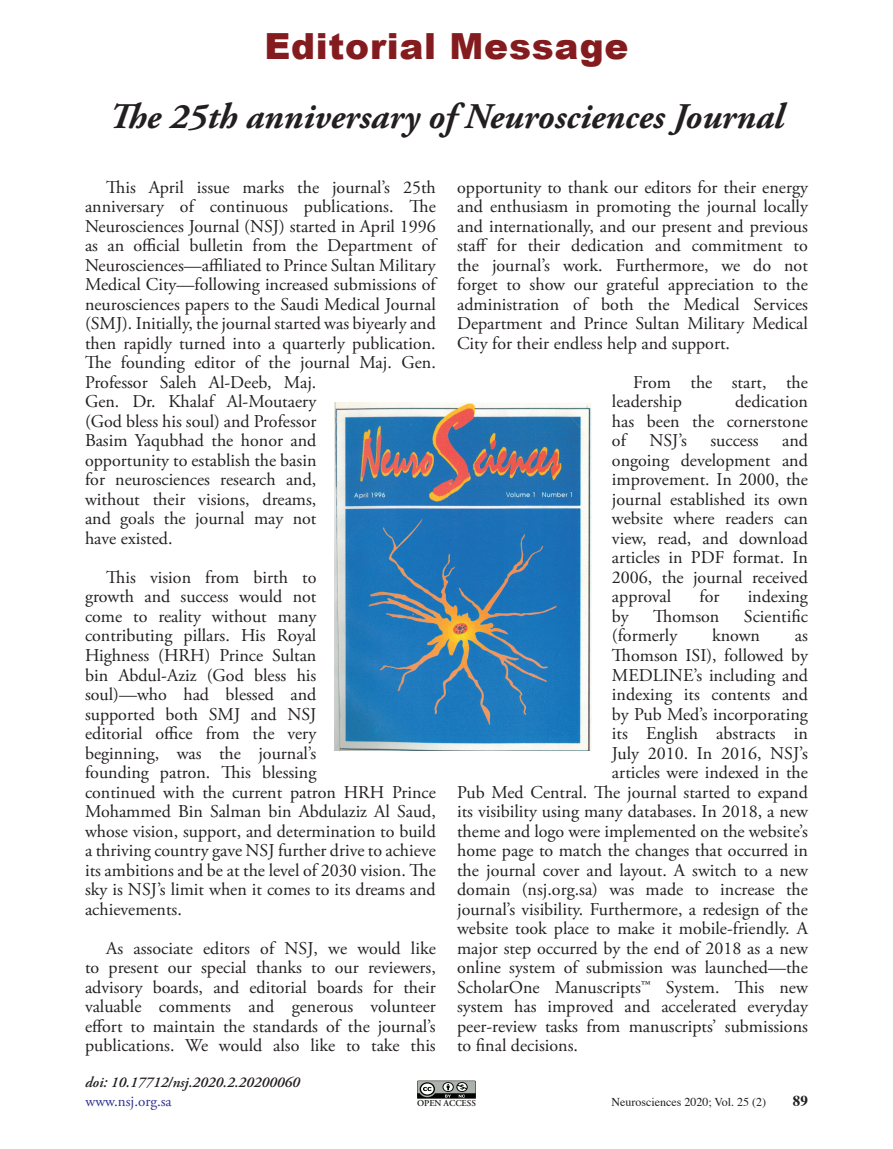
<style>
.page{position:relative;width:893px;height:1149px;background:#fff}
.page>*{position:absolute;margin:0;border:0;box-sizing:border-box;transform-origin:0 0}
.t1{font:italic 700 36px "Adobe Garamond Pro";color:#231f20}
.t2{font:900 36px "Arial";letter-spacing:.02em;color:#841c1f}
.Main_body_text{font:18px/19.5px "Adobe Garamond Pro";color:#231f20;text-align:justify}
.t3{font:italic 600 15px "Adobe Garamond Pro";color:#231f20}
.t4{font:15px "Adobe Garamond Pro";color:#2e3092}
.t5{font:700 15px "Times";color:#231f20}
.t6{font:12px "Times";color:#231f20}
.Main_body_text-2{font:600 9px "Adobe Garamond Pro";color:#231f20}
</style>
<div class="page">
<svg style="left:417px;top:1080px;width:59px;height:19px"></svg>
<img style="left:334px;top:402px;width:257px;height:348px">
<p class="t2" style="left:264px;top:20px;width:366px">Editorial Message</p>
<p class="t1" style="left:109px;top:96px;width:676px">The 25th anniversary of Neurosciences Journal</p>
<p class="Main_body_text" style="left:85px;top:178px;width:352px;text-align:left;text-indent:21px">This April issue marks the journal’s 25th anniversary of continuous publications. The Neurosciences Journal (NSJ) started in April 1996 as an official bulletin from the Department of Neurosciences—affiliated to Prince Sultan Military Medical City—following increased submissions of neurosciences papers to the Saudi Medical Journal (SMJ). Initially, the journal started was biyearly and then rapidly turned into a quarterly publication.<br>The founding editor of the journal Maj. Gen.<br>Professor Saleh Al-Deeb, Maj.<br>Gen. Dr. Khalaf Al-Moutaery<br>(God bless his soul) and Professor<br>Basim Yaqubhad the honor and<br>opportunity to establish the basin<br>for neurosciences research and,<br>without their visions, dreams,<br>and goals the journal may not<br>have existed.</p>
<p class="Main_body_text" style="left:85px;top:568px;width:352px;text-align:left;text-indent:21px">This vision from birth to<br>growth and success would not<br>come to reality without many<br>contributing pillars. His Royal<br>Highness (HRH) Prince Sultan<br>bin Abdul-Aziz (God bless his<br>soul)—who had blessed and<br>supported both SMJ and NSJ<br>editorial office from the very<br>beginning, was the journal’s<br>founding patron. This blessing<br>continued with the current patron HRH Prince Mohammed Bin Salman bin Abdulaziz Al Saud, whose vision, support, and determination to build a thriving country gave NSJ further drive to achieve its ambitions and be at the level of 2030 vision. The sky is NSJ’s limit when it comes to its dreams and achievements.</p>
<p class="Main_body_text" style="left:85px;top:938px;width:352px;text-indent:21px">As associate editors of NSJ, we would like to present our special thanks to our reviewers, advisory boards, and editorial boards for their valuable comments and generous volunteer effort to maintain the standards of the journal’s publications. We would also like to take this</p>
<p class="t3" style="left:85px;top:1073px;width:216px">doi: 10.17712/nsj.2020.2.20200060</p>
<p class="Main_body_text" style="left:457px;top:178px;width:352px">opportunity to thank our editors for their energy and enthusiasm in promoting the journal locally and internationally, and our present and previous staff for their dedication and commitment to the journal’s work. Furthermore, we do not forget to show our grateful appreciation to the administration of both the Medical Services Department and Prince Sultan Military Medical City for their endless help and support.</p>
<p class="Main_body_text" style="left:612px;top:373px;width:197px;text-indent:21px">From the start, the leadership</p>
<p class="Main_body_text" style="left:612px;top:392px;width:197px;text-indent:123px">dedication has been the cornerstone of</p>
<p class="Main_body_text" style="left:612px;top:431px;width:197px;text-indent:170px">and ongoing development and improvement. In 2000, the journal established its own website where readers can view, read, and download articles in PDF format. In 2006, the journal received approval</p>
<p class="Main_body_text" style="left:649px;top:431px;width:39px">NSJ’s</p>
<p class="Main_body_text" style="left:710px;top:431px;width:50px">success</p>
<p class="Main_body_text" style="left:699px;top:587px;width:21px">for</p>
<p class="Main_body_text" style="left:748px;top:587px;width:62px">indexing</p>
<p class="Main_body_text" style="left:612px;top:607px;width:18px">by</p>
<p class="Main_body_text" style="left:653px;top:607px;width:68px">Thomson</p>
<p class="Main_body_text" style="left:744px;top:607px;width:65px">Scientific</p>
<p class="Main_body_text" style="left:612px;top:626px;width:67px">(formerly</p>
<p class="Main_body_text" style="left:712px;top:626px;width:49px">known</p>
<p class="Main_body_text" style="left:795px;top:626px;width:15px">as</p>
<p class="Main_body_text" style="left:612px;top:646px;width:197px">Thomson ISI), followed by</p>
<p class="Main_body_text" style="left:612px;top:665px;width:197px">MEDLINE’s including and</p>
<p class="Main_body_text" style="left:612px;top:685px;width:197px">indexing its contents and</p>
<p class="Main_body_text" style="left:612px;top:704px;width:197px">by Pub Med’s incorporating</p>
<p class="Main_body_text" style="left:612px;top:724px;width:197px">its English abstracts in</p>
<p class="Main_body_text" style="left:612px;top:743px;width:197px">July 2010. In 2016, NSJ’s</p>
<p class="Main_body_text" style="left:612px;top:763px;width:197px">articles were indexed in the</p>
<p class="Main_body_text" style="left:457px;top:782px;width:352px">Pub Med Central. The journal started to expand</p>
<p class="Main_body_text" style="left:457px;top:802px;width:352px">its visibility using many databases. In 2018, a new</p>
<p class="Main_body_text" style="left:457px;top:821px;width:352px">theme and logo were implemented on the website’s</p>
<p class="Main_body_text" style="left:457px;top:841px;width:352px">home page to match the changes that occurred in</p>
<p class="Main_body_text" style="left:457px;top:860px;width:352px">the journal cover and layout. A switch to a new</p>
<p class="Main_body_text" style="left:457px;top:880px;width:352px">domain (nsj.org.sa) was made to increase the</p>
<p class="Main_body_text" style="left:457px;top:899px;width:352px">journal’s visibility. Furthermore, a redesign of the</p>
<p class="Main_body_text" style="left:457px;top:919px;width:352px">website took place to make it mobile-friendly. A</p>
<p class="Main_body_text" style="left:457px;top:938px;width:352px">major step occurred by the end of 2018 as a new</p>
<p class="Main_body_text" style="left:457px;top:958px;width:352px">online system of submission was launched—the</p>
<p class="Main_body_text" style="left:457px;top:977px;width:352px">ScholarOne Manuscripts™ System. This new</p>
<p class="Main_body_text" style="left:457px;top:997px;width:352px">system has improved and accelerated everyday</p>
<p class="Main_body_text" style="left:457px;top:1016px;width:352px">peer-review tasks from manuscripts’ submissions</p>
<p class="Main_body_text" style="left:457px;top:1036px;width:122px">to final decisions.</p>
<p class="t4" style="left:86px;top:1091px;width:88px">www.nsj.org.sa</p>
<p class="Main_body_text-2" style="left:417px;top:1097px;width:60px">OPEN ACCESS</p>
<p class="t6" style="left:611px;top:1094px;width:156px">Neurosciences 2020; Vol. 25 (2)</p>
<p class="t5" style="left:793px;top:1090px;width:16px">89</p>
</div>
